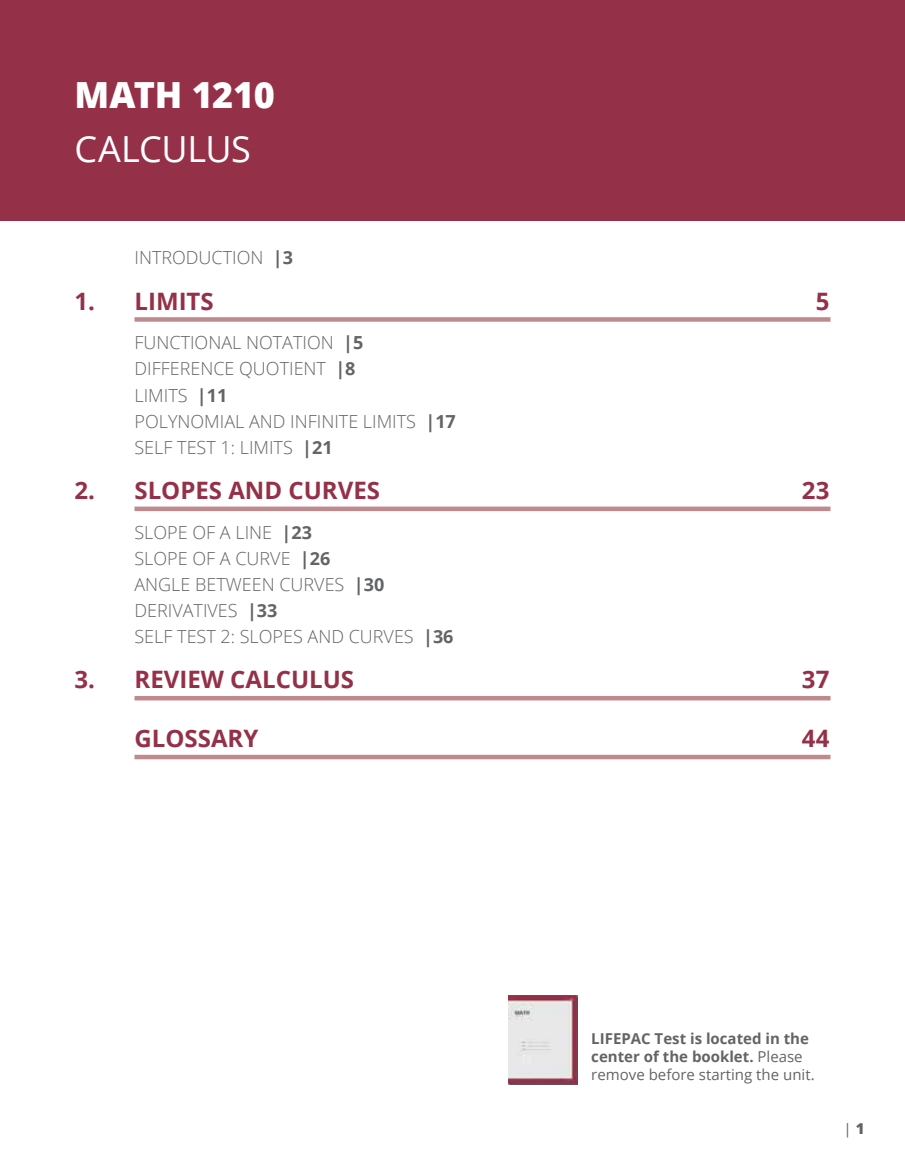
<style>
.page{position:relative;width:905px;height:1175px;background:#fff}
.page>*{position:absolute;margin:0;border:0;box-sizing:border-box;transform-origin:0 0}
.t1{font:800 36px "Open Sans";letter-spacing:-.01em;color:#fff}
.t2{font:36px "Open Sans";letter-spacing:-.01em;color:#fff}
.t3{font:700 24px "Open Sans";color:#943149}
.t4{font:300 18px/26.1px "Open Sans";color:#636466}
.t5{font:700 15px/18px "Open Sans";color:#636466}
.t6{font:15px "Open Sans";color:#636466}
.s1{font-weight:700}
.s2{font-weight:400}
.s3{font-weight:800}
</style>
<div class="page">
<div style="left:134px;top:317px;width:696px;height:5px;background:#c0898d"></div>
<div style="left:134px;top:506px;width:696px;height:5px;background:#c0898d"></div>
<hr style="left:134px;top:696px;width:696px;height:4px;background:#c0898d">
<div style="left:134px;top:754px;width:696px;height:5px;background:#c0898d"></div>
<img style="left:508px;top:995px;width:69px;height:89px">
<div style="left:0;top:0;width:904px;height:220px;background:#943149"></div>
<h1 class="t1" style="left:74px;top:68px;width:202px">MATH 1210</h1>
<h1 class="t2" style="left:74px;top:124px;width:178px">CALCULUS</h1>
<p class="t4" style="left:134px;top:244px;width:160px">INTRODUCTION <span class="s1">|3</span></p>
<h2 class="t3" style="left:74px;top:284px;width:141px">1. LIMITS</h2>
<h2 class="t3" style="left:815px;top:284px;width:15px">5</h2>
<p class="t4" style="left:134px;top:329px;width:323px">FUNCTIONAL NOTATION <span class="s1">|5<br></span>DIFFERENCE QUOTIENT <span class="s1">|8<br></span>LIMITS <span class="s1">|11<br></span>POLYNOMIAL AND INFINITE LIMITS <span class="s1">|17<br></span>SELF TEST 1: LIMITS <span class="s1">|21</span></p>
<h2 class="t3" style="left:74px;top:473px;width:307px">2. SLOPES AND CURVES</h2>
<h2 class="t3" style="left:802px;top:473px;width:29px">23</h2>
<p class="t4" style="left:134px;top:518px;width:320px">SLOPE OF A LINE <span class="s1">|23<br></span>SLOPE OF A CURVE <span class="s1">|26<br></span>ANGLE BETWEEN CURVES <span class="s1">|30<br></span>DERIVATIVES <span class="s1">|33<br></span>SELF TEST 2: SLOPES AND CURVES <span class="s1">|36</span></p>
<h2 class="t3" style="left:74px;top:663px;width:281px">3. REVIEW CALCULUS</h2>
<h2 class="t3" style="left:802px;top:663px;width:29px">37</h2>
<h2 class="t3" style="left:134px;top:721px;width:125px">GLOSSARY</h2>
<h2 class="t3" style="left:802px;top:721px;width:29px">44</h2>
<p class="t5" style="left:591px;top:1029px;width:225px">LIFEPAC Test is located in the center of the booklet. <span class="s2">Please remove before starting the unit.</span></p>
<p class="t6" style="left:843px;top:1118px;width:22px">| <span class="s3">1</span></p>
</div>
